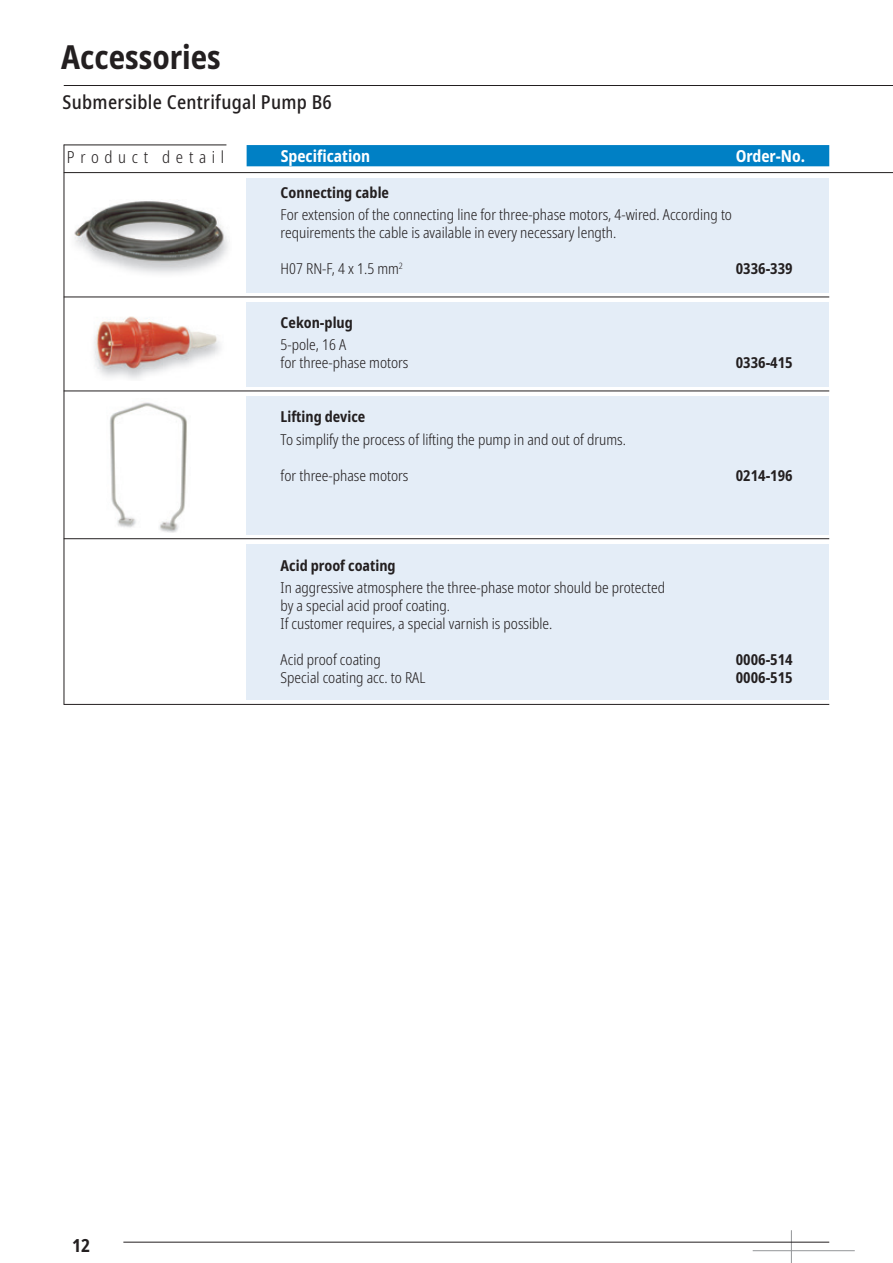
<style>
.page{position:relative;width:893px;height:1263px;background:#fff}
.page>*{position:absolute;margin:0;border:0;box-sizing:border-box;transform-origin:0 0}
.t1{font:700 condensed 33px "Noto Sans";color:#231f20}
.t2{font:500 condensed 19.5px "Noto Sans";letter-spacing:.015em;color:#231f20}
.t3{font:700 condensed 18px "Noto Sans";color:#231f20}
.t4{font:700 condensed 16.5px "Noto Sans";color:#fff}
.t5{font:300 condensed 16.5px "Noto Sans";letter-spacing:.345em;color:#231f20}
.t6{font:300 condensed 15px/18px "Noto Sans";color:#231f20}
.t7{font:700 condensed 15px "Noto Sans";color:#231f20}
</style>
<div class="page">
<hr style="left:64px;top:85px;width:829px;height:1px;background:#231f20">
<hr style="left:64px;top:172px;width:829px;height:1px;background:#231f20">
<hr style="left:64px;top:145px;width:162px;height:1px;background:#231f20">
<div style="left:247px;top:145px;width:582px;height:21px;background:#0080c5"></div>
<hr style="left:791px;top:1230px;width:1px;height:33px;background:#939598">
<hr style="left:753px;top:1250px;width:102px;height:1px;background:#939598">
<hr style="left:123px;top:1242px;width:706px;height:1px;background:#231f20">
<img style="left:74px;top:201px;width:155px;height:73px">
<img style="left:109px;top:402px;width:78px;height:131px">
<img style="left:94px;top:316px;width:127px;height:63px">
<div style="left:247px;top:179px;width:582px;height:524px;background:#e4edf7"></div>
<svg style="left:65px;top:387px;width:764px;height:9px;fill:#fff"></svg>
<hr style="left:64px;top:391px;width:765px;height:1px;background:#231f20">
<svg style="left:65px;top:701px;width:764px;height:3px;fill:#fff"></svg>
<hr style="left:64px;top:704px;width:765px;height:1px;background:#231f20">
<svg style="left:65px;top:293px;width:764px;height:9px;fill:#fff"></svg>
<hr style="left:64px;top:297px;width:765px;height:1px;background:#231f20">
<svg style="left:65px;top:535px;width:764px;height:8px;fill:#fff"></svg>
<hr style="left:64px;top:538px;width:765px;height:1px;background:#231f20">
<hr style="left:64px;top:145px;width:1px;height:560px;background:#231f20">
<h1 class="t1" style="left:61px;top:33px;width:161px">Accessories</h1>
<h2 class="t2" style="left:63px;top:88px;width:271px">Submersible Centrifugal Pump B6</h2>
<p class="t5" style="left:67px;top:146px;width:159px">Product detail</p>
<p class="t4" style="left:281px;top:144px;width:91px">Specification</p>
<p class="t4" style="left:736px;top:144px;width:71px">Order-No.</p>
<p class="t7" style="left:281px;top:182px;width:110px">Connecting cable</p>
<p class="t6" style="left:281px;top:206px;width:453px">For extension of the connecting line for three-phase motors, 4-wired. According to requirements the cable is available in every necessary length.</p>
<p class="t6" style="left:281px;top:260px;width:124px">H07 RN-F, 4 x 1.5 mm<sup>2</sup></p>
<p class="t7" style="left:736px;top:258px;width:59px">0336-339</p>
<p class="t7" style="left:281px;top:312px;width:74px">Cekon-plug</p>
<p class="t6" style="left:281px;top:336px;width:129px">5-pole, 16 A<br>for three-phase motors</p>
<p class="t7" style="left:736px;top:352px;width:59px">0336-415</p>
<p class="t7" style="left:281px;top:406px;width:86px">Lifting device</p>
<p class="t6" style="left:281px;top:431px;width:347px">To simplify the process of lifting the pump in and out of drums.</p>
<p class="t6" style="left:281px;top:467px;width:129px">for three-phase motors</p>
<p class="t7" style="left:736px;top:464px;width:59px">0214-196</p>
<p class="t7" style="left:281px;top:554px;width:117px">Acid proof coating</p>
<p class="t6" style="left:281px;top:579px;width:386px">In aggressive atmosphere the three-phase motor should be protected by a special acid proof coating.<br>If customer requires, a special varnish is possible.</p>
<p class="t6" style="left:281px;top:651px;width:102px">Acid proof coating</p>
<p class="t7" style="left:736px;top:649px;width:59px">0006-514</p>
<p class="t6" style="left:281px;top:669px;width:146px">Special coating acc. to RAL</p>
<p class="t7" style="left:736px;top:667px;width:59px">0006-515</p>
<p class="t3" style="left:72px;top:1233px;width:19px">12</p>
</div>
